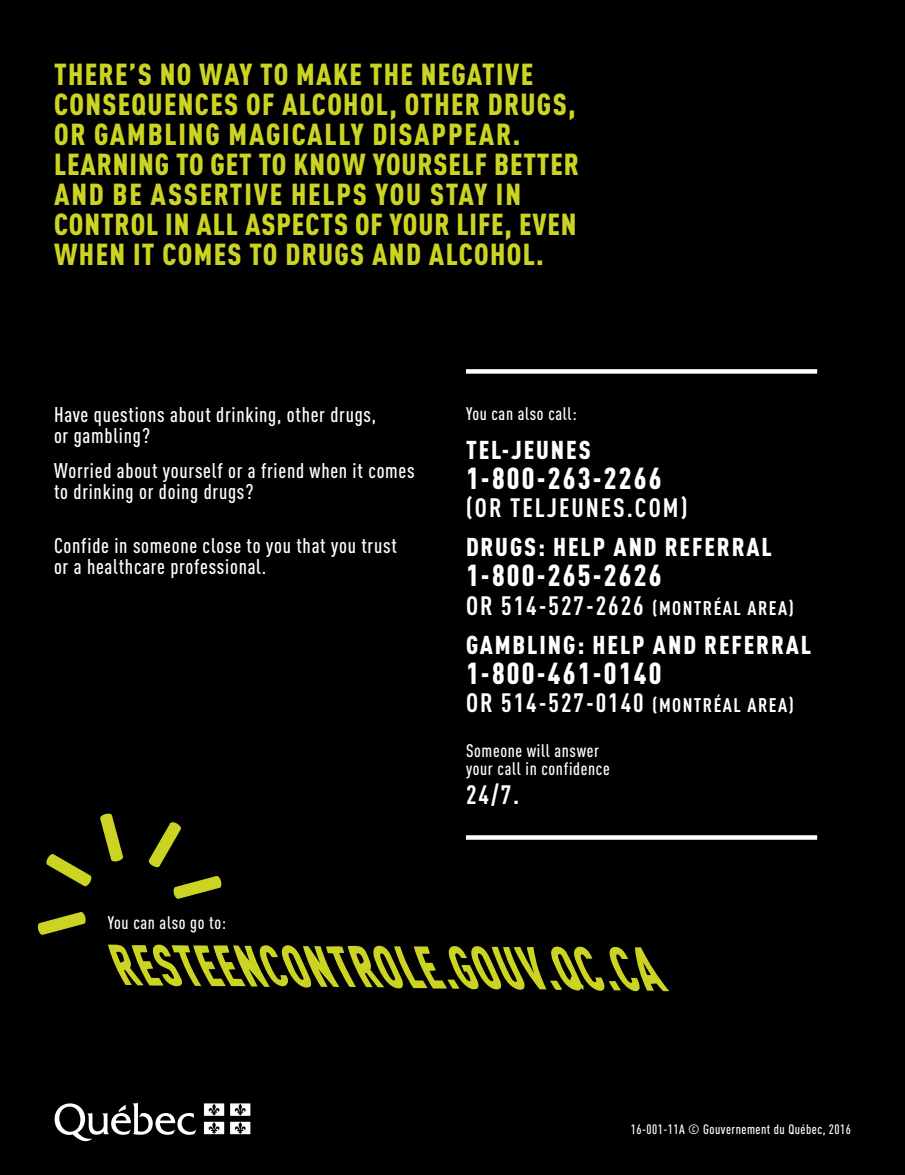
<style>
.page{position:relative;width:905px;height:1175px;background:#fff}
.page>*{position:absolute;margin:0;border:0;box-sizing:border-box;transform-origin:0 0}
.t1{font:900 30px/30px "DIN Cond";letter-spacing:.045em;color:#cbd422}
.t2{font:900 30px "DIN Cond";letter-spacing:.075em;color:#fff}
.t3{font:700 26.25px "DIN Cond";letter-spacing:.075em;color:#fff}
.t4{font:900 25.5px "DIN Cond";letter-spacing:.075em;color:#fff}
.t5{font:500 21px/21px "DIN Cond";letter-spacing:.035em;color:#fff}
.t6{font:500 18px/18px "DIN Cond";letter-spacing:.035em;color:#fff}
.t7{font:500 13.5px "DIN Cond";letter-spacing:.035em;color:#fff}
.s1{font-size:19.5px}
</style>
<div class="page">
<div style="left:0;top:0;width:904px;height:1174px;background:#000"></div>
<svg style="left:55px;top:1102px;width:141px;height:39px"></svg>
<svg style="left:204px;top:1103px;width:20px;height:12px"></svg>
<svg style="left:230px;top:1103px;width:20px;height:12px"></svg>
<svg style="left:204px;top:1121px;width:20px;height:13px"></svg>
<svg style="left:230px;top:1121px;width:20px;height:13px"></svg>
<div style="left:466px;top:369px;width:351px;height:5px;background:#fff"></div>
<svg style="left:466px;top:835px;width:351px;height:4px"></svg>
<svg style="left:100px;top:813px;width:23px;height:49px"></svg>
<svg style="left:46px;top:854px;width:46px;height:33px"></svg>
<svg style="left:37px;top:912px;width:49px;height:23px"></svg>
<svg style="left:173px;top:876px;width:49px;height:23px"></svg>
<svg style="left:148px;top:822px;width:33px;height:45px"></svg>
<svg style="left:108px;top:944px;width:561px;height:47px"></svg>
<p class="t1" style="left:54px;top:58px;width:526px">THERE’S NO WAY TO MAKE THE NEGATIVE CONSEQUENCES OF ALCOHOL, OTHER DRUGS, OR GAMBLING MAGICALLY DISAPPEAR.<br>LEARNING TO GET TO KNOW YOURSELF BETTER AND BE ASSERTIVE HELPS YOU STAY IN CONTROL IN ALL ASPECTS OF YOUR LIFE, EVEN WHEN IT COMES TO DRUGS AND ALCOHOL.</p>
<p class="t5" style="left:54px;top:403px;width:324px">Have questions about drinking, other drugs, or gambling?</p>
<p class="t5" style="left:54px;top:459px;width:362px">Worried about yourself or a friend when it comes to drinking or doing drugs?</p>
<p class="t5" style="left:54px;top:535px;width:344px">Confide in someone close to you that you trust or a healthcare professional.</p>
<p class="t6" style="left:108px;top:913px;width:120px">You can also go to:</p>
<p class="t6" style="left:466px;top:404px;width:112px">You can also call:</p>
<p class="t4" style="left:466px;top:433px;width:126px">TEL-JEUNES</p>
<p class="t2" style="left:466px;top:459px;width:197px">1-800-263-2266</p>
<p class="t3" style="left:466px;top:492px;width:223px">(OR TELJEUNES.COM)</p>
<p class="t4" style="left:466px;top:531px;width:307px">DRUGS: HELP AND REFERRAL</p>
<p class="t2" style="left:466px;top:556px;width:197px">1-800-265-2626</p>
<p class="t3" style="left:466px;top:589px;width:329px">OR 514-527-2626 <span class="s1">(MONTRÉAL AREA)</span></p>
<p class="t4" style="left:466px;top:628px;width:347px">GAMBLING: HELP AND REFERRAL</p>
<p class="t2" style="left:466px;top:654px;width:197px">1-800-461-0140</p>
<p class="t3" style="left:466px;top:687px;width:329px">OR 514-527-0140 <span class="s1">(MONTRÉAL AREA)</span></p>
<p class="t6" style="left:466px;top:741px;width:145px">Someone will answer your call in confidence</p>
<p class="t3" style="left:466px;top:778px;width:55px">24/7.</p>
<p class="t7" style="left:630px;top:1121px;width:222px">16-001-11A © Gouvernement du Québec, 2016</p>
</div>
